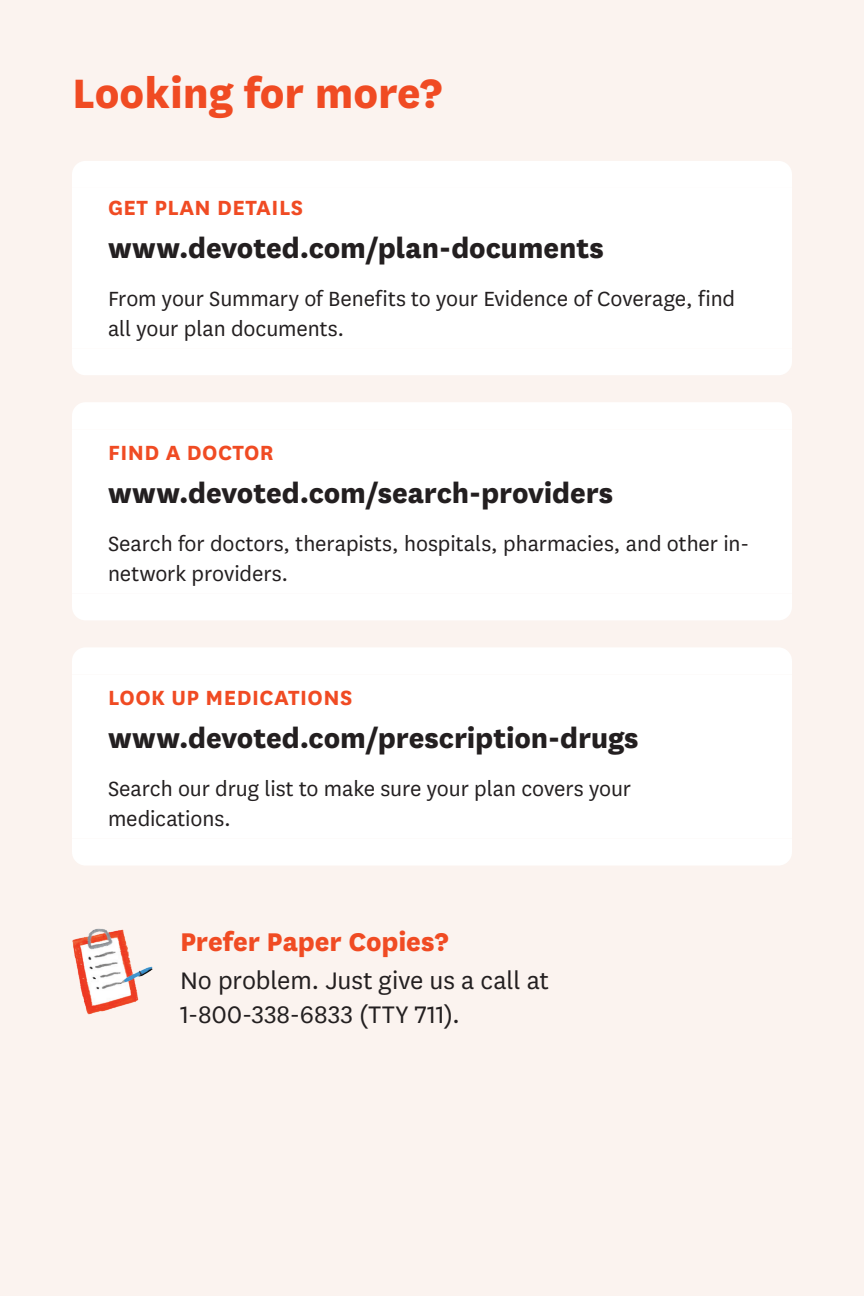
<style>
.page{position:relative;width:864px;height:1296px;background:#fbf3ef}
.page>*{position:absolute;margin:0;border:0;box-sizing:border-box;transform-origin:0 0}
.t1{font:800 48px "National";color:#f04b23}
.t2{font:800 32px "National";letter-spacing:-.005em;color:#231f20}
.t3{font:800 30px "National";letter-spacing:-.005em;color:#f04b23}
.t4{font:28px/34px "National";letter-spacing:-.005em;color:#231f20}
.t5{font:24px/30px "National";letter-spacing:-.005em;color:#231f20}
.t6{font:700 24px "National";letter-spacing:.02em;color:#f04b23}
</style>
<div class="page">
<svg style="left:72px;top:188px;width:720px;height:651px;fill:#fff"></svg>
<div style="left:72px;top:161px;width:720px;height:27px;background:#fff"></div>
<div style="left:72px;top:348px;width:720px;height:27px;background:#fff"></div>
<div style="left:72px;top:402px;width:720px;height:27px;background:#fff"></div>
<div style="left:72px;top:593px;width:720px;height:27px;background:#fff"></div>
<div style="left:72px;top:647px;width:720px;height:27px;background:#fff"></div>
<div style="left:72px;top:839px;width:720px;height:26px;background:#fff"></div>
<img style="left:72px;top:929px;width:81px;height:85px">
<h1 class="t1" style="left:72px;top:59px;width:372px">Looking for more?</h1>
<p class="t6" style="left:108px;top:190px;width:197px">GET PLAN DETAILS</p>
<h2 class="t2" style="left:108px;top:225px;width:498px">www.devoted.com/plan-documents</h2>
<p class="t5" style="left:108px;top:282px;width:629px">From your Summary of Benefits to your Evidence of Coverage, find all your plan documents.</p>
<p class="t6" style="left:108px;top:435px;width:167px">FIND A DOCTOR</p>
<h2 class="t2" style="left:108px;top:470px;width:507px">www.devoted.com/search-providers</h2>
<p class="t5" style="left:108px;top:527px;width:643px">Search for doctors, therapists, hospitals, pharmacies, and other in&shy;network providers.</p>
<p class="t6" style="left:108px;top:681px;width:246px">LOOK UP MEDICATIONS</p>
<h2 class="t2" style="left:108px;top:715px;width:532px">www.devoted.com/prescription-drugs</h2>
<p class="t5" style="left:108px;top:773px;width:525px">Search our drug list to make sure your plan covers your medications.</p>
<p class="t3" style="left:180px;top:920px;width:270px">Prefer Paper Copies?</p>
<p class="t4" style="left:180px;top:962px;width:370px">No problem. Just give us a call at<br>1-800-338-6833 (TTY 711).</p>
</div>
